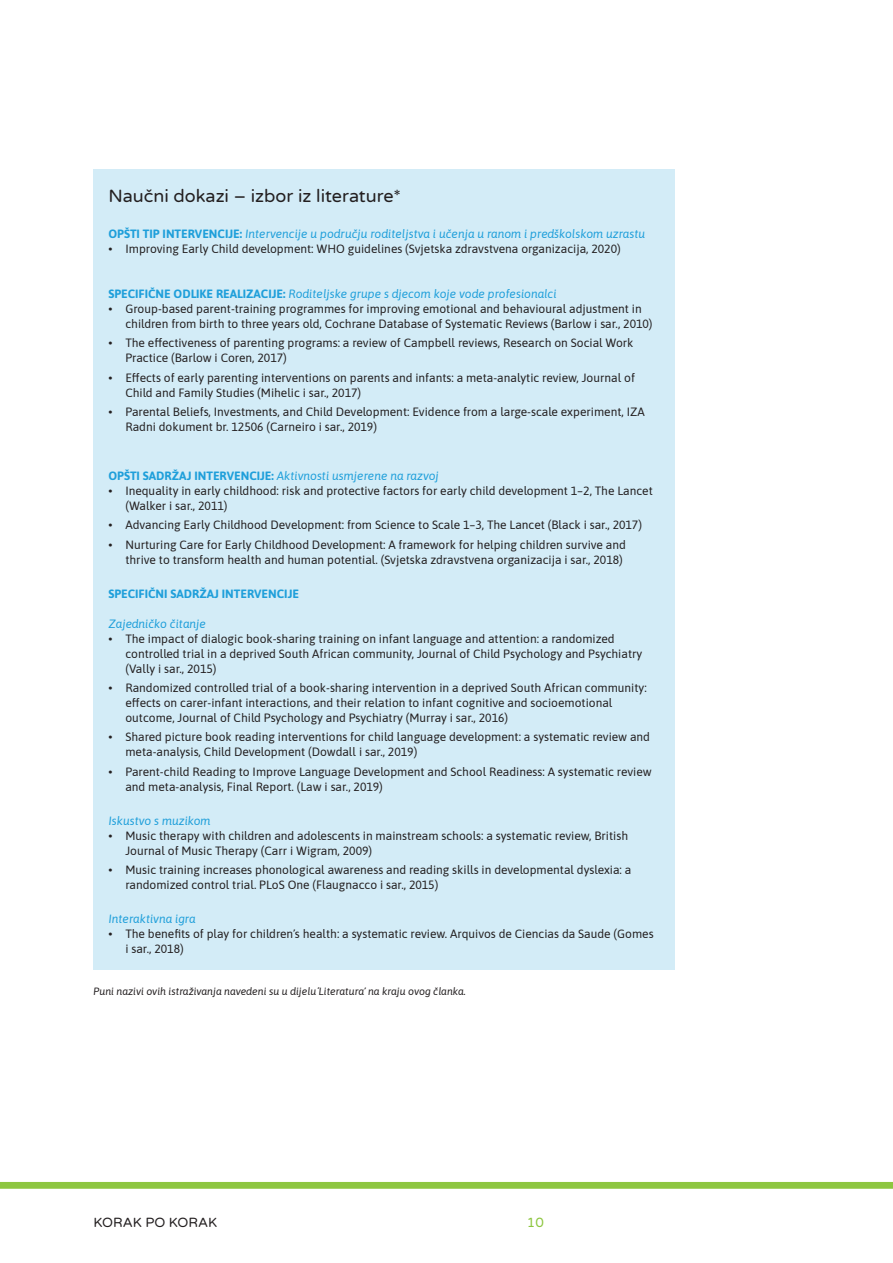
<style>
.page{position:relative;width:893px;height:1263px;background:#fff}
.page>*{position:absolute;margin:0;border:0;box-sizing:border-box;transform-origin:0 0}
.t1{font:18px "Varela Round";color:#231f20}
.t2{font:13.5px "Varela Round";color:#231f20}
.t3{font:13.5px "Varela Round";color:#8dc640}
.t4{font:12px/15px "Asap";color:#231f20}
.t5{font:italic 12px "Asap";color:#1f9fda}
.t6{font:700 12px "Asap";color:#1f9fda}
.t7{font:italic 10.5px "Asap";color:#231f20}
.s1{font-weight:700;font-style:normal}
</style>
<div class="page">
<svg style="left:0;top:1182px;width:893px;height:7px;background:#90c746"></svg>
<div style="left:94px;top:169px;width:581px;height:800px;background:#d3ecf7"></div>
<h1 class="t1" style="left:108px;top:183px;width:294px">Naučni dokazi – izbor iz literature*</h1>
<p class="t5" style="left:108px;top:226px;width:538px"><span class="s1">OPŠTI TIP INTERVENCIJE:</span> Intervencije u području roditeljstva i učenja u ranom i predškolskom uzrastu</p>
<p class="t4" style="left:108px;top:241px;width:514px">• Improving Early Child development: WHO guidelines (Svjetska zdravstvena organizacija, 2020)</p>
<p class="t5" style="left:108px;top:286px;width:450px"><span class="s1">SPECIFIČNE ODLIKE REALIZACIJE:</span> Roditeljske grupe s djecom koje vode profesionalci</p>
<p class="t4" style="left:125px;top:301px;width:529px;text-indent:-17px">• Group-based parent-training programmes for improving emotional and behavioural adjustment in children from birth to three years old, Cochrane Database of Systematic Reviews (Barlow i sar., 2010)</p>
<p class="t4" style="left:125px;top:335px;width:510px;text-indent:-17px">• The effectiveness of parenting programs: a review of Campbell reviews, Research on Social Work<br>Practice (Barlow i Coren, 2017)</p>
<p class="t4" style="left:125px;top:369px;width:511px;text-indent:-17px">• Effects of early parenting interventions on parents and infants: a meta-analytic review, Journal of<br>Child and Family Studies (Mihelic i sar., 2017)</p>
<p class="t4" style="left:125px;top:403px;width:521px;text-indent:-17px">• Parental Beliefs, Investments, and Child Development: Evidence from a large-scale experiment, IZA<br>Radni dokument br. 12506 (Carneiro i sar., 2019)</p>
<p class="t5" style="left:108px;top:468px;width:332px"><span class="s1">OPŠTI SADRŽAJ INTERVENCIJE:</span> Aktivnosti usmjerene na razvoj</p>
<p class="t4" style="left:125px;top:483px;width:529px;text-indent:-17px">• Inequality in early childhood: risk and protective factors for early child development 1–2, The Lancet (Walker i sar., 2011)</p>
<p class="t4" style="left:108px;top:517px;width:535px">• Advancing Early Childhood Development: from Science to Scale 1–3, The Lancet (Black i sar., 2017)</p>
<p class="t4" style="left:108px;top:536px;width:519px;text-align:right">• Nurturing Care for Early Childhood Development: A framework for helping children survive and thrive to transform health and human potential. (Svjetska zdravstvena organizacija i sar., 2018)</p>
<p class="t6" style="left:108px;top:585px;width:192px">SPECIFIČNI SADRŽAJ INTERVENCIJE</p>
<p class="t5" style="left:108px;top:615px;width:99px">Zajedničko čitanje</p>
<p class="t4" style="left:125px;top:630px;width:518px;text-indent:-17px">• The impact of dialogic book-sharing training on infant language and attention: a randomized controlled trial in a deprived South African community, Journal of Child Psychology and Psychiatry (Vally i sar., 2015)</p>
<p class="t4" style="left:125px;top:680px;width:523px;text-indent:-17px">• Randomized controlled trial of a book-sharing intervention in a deprived South African community: effects on carer-infant interactions, and their relation to infant cognitive and socioemotional outcome, Journal of Child Psychology and Psychiatry (Murray i sar., 2016)</p>
<p class="t4" style="left:125px;top:729px;width:526px;text-indent:-17px">• Shared picture book reading interventions for child language development: a systematic review and meta-analysis, Child Development (Dowdall i sar., 2019)</p>
<p class="t4" style="left:125px;top:763px;width:528px;text-indent:-17px">• Parent-child Reading to Improve Language Development and School Readiness: A systematic review and meta-analysis, Final Report. (Law i sar., 2019)</p>
<p class="t5" style="left:108px;top:812px;width:104px">Iskustvo s muzikom</p>
<p class="t4" style="left:125px;top:827px;width:504px;text-indent:-17px">• Music therapy with children and adolescents in mainstream schools: a systematic review, British<br>Journal of Music Therapy (Carr i Wigram, 2009)</p>
<p class="t4" style="left:125px;top:862px;width:507px;text-indent:-17px">• Music training increases phonological awareness and reading skills in developmental dyslexia: a randomized control trial. PLoS One (Flaugnacco i sar., 2015)</p>
<p class="t5" style="left:108px;top:911px;width:89px">Interaktivna igra</p>
<p class="t4" style="left:125px;top:926px;width:530px;text-indent:-17px">• The benefits of play for childrenʼs health: a systematic review. Arquivos de Ciencias da Saude (Gomes i sar., 2018)</p>
<p class="t7" style="left:94px;top:984px;width:374px">Puni nazivi ovih istraživanja navedeni su u dijelu ̒Literaturaʼ na kraju ovog članka.</p>
<p class="t2" style="left:94px;top:1213px;width:125px">KORAK PO KORAK</p>
<p class="t3" style="left:527px;top:1213px;width:18px">10</p>
</div>
